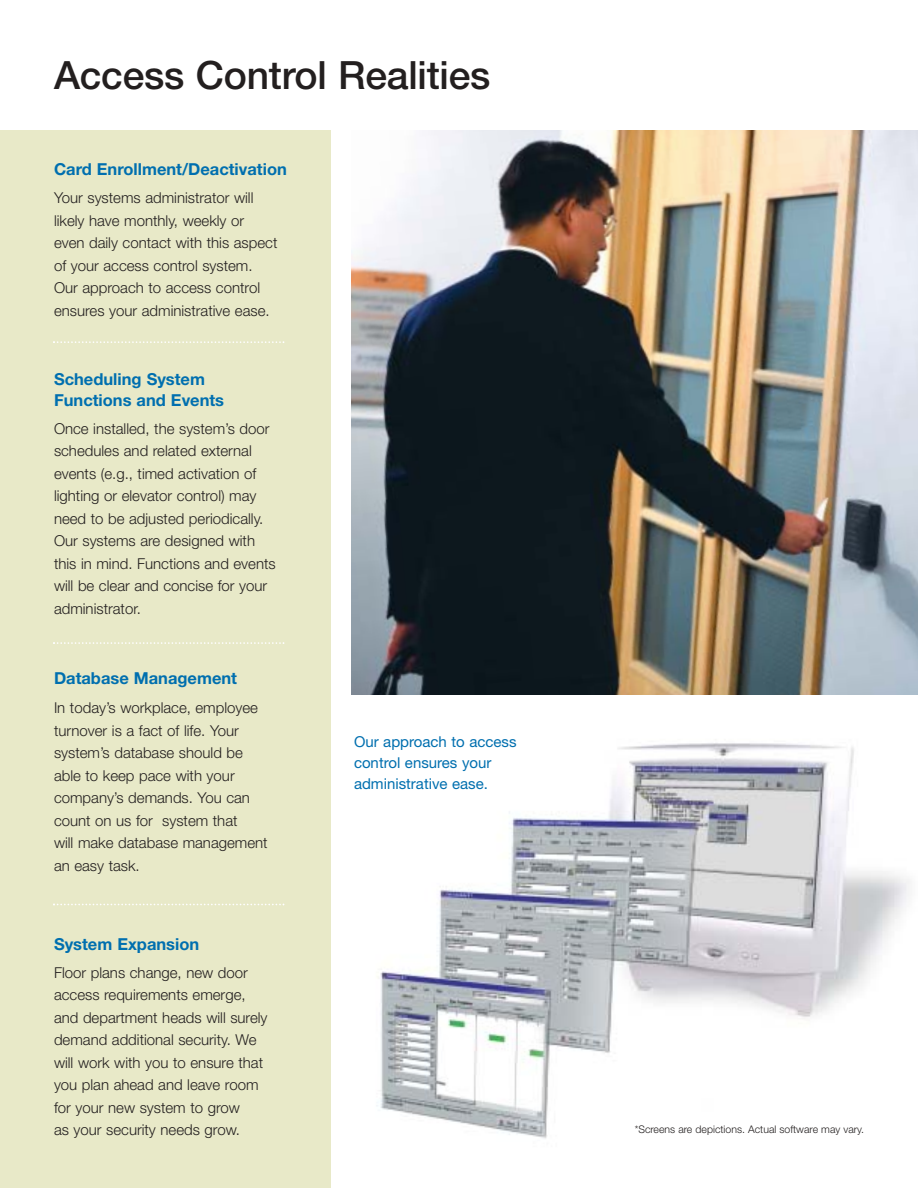
<style>
.page{position:relative;width:918px;height:1188px;background:#fff}
.page>*{position:absolute;margin:0;border:0;box-sizing:border-box;transform-origin:0 0}
.t1{font:500 39px "Helvetica Neue";letter-spacing:-.005em;color:#231f1f}
.t2{font:700 16.5px/21px "Helvetica Neue";color:#006faf}
.t3{font:300 15px/22.5px "Helvetica Neue";color:#231f1f}
.t4{font:15px/21px "Helvetica Neue";color:#006faf}
.t5{font:300 10.5px "Helvetica Neue";color:#231f1f}
</style>
<div class="page">
<div style="left:0;top:130px;width:331px;height:1058px;background:#e8e9c8"></div>
<img style="left:351px;top:130px;width:567px;height:565px">
<svg style="left:53px;top:642px;width:231px;height:2px"></svg>
<svg style="left:53px;top:904px;width:231px;height:1px"></svg>
<svg style="left:53px;top:341px;width:231px;height:2px"></svg>
<img style="left:376px;top:743px;width:534px;height:396px">
<h1 class="t1" style="left:54px;top:61px;width:438px">Access Control Realities</h1>
<p class="t2" style="left:54px;top:160px;width:234px">Card Enrollment/Deactivation</p>
<p class="t3" style="left:54px;top:188px;width:225px">Your systems administrator will likely have monthly, weekly or even daily contact with this aspect of your access control system.<br>Our approach to access control ensures your administrative ease.</p>
<p class="t2" style="left:54px;top:370px;width:172px">Scheduling System<br>Functions and Events</p>
<p class="t3" style="left:54px;top:419px;width:223px">Once installed, the system’s door schedules and related external events (e.g., timed activation of lighting or elevator control) may need to be adjusted periodically.<br>Our systems are designed with this in mind. Functions and events will be clear and concise for your administrator.</p>
<p class="t2" style="left:54px;top:670px;width:185px">Database Management</p>
<p class="t3" style="left:54px;top:698px;width:215px">In today’s workplace, employee turnover is a fact of life. Your system’s database should be able to keep pace with your company’s demands. You can count on us for system that<br>will make database management an easy task.</p>
<p class="t2" style="left:54px;top:935px;width:147px">System Expansion</p>
<p class="t3" style="left:54px;top:963px;width:215px">Floor plans change, new door access requirements emerge, and department heads will surely demand additional security. We will work with you to ensure that you plan ahead and leave room for your new system to grow<br>as your security needs grow.</p>
<p class="t4" style="left:354px;top:733px;width:164px">Our approach to access control ensures your administrative ease.</p>
<p class="t5" style="left:635px;top:1126px;width:231px">*Screens are depictions. Actual software may vary.</p>
</div>
